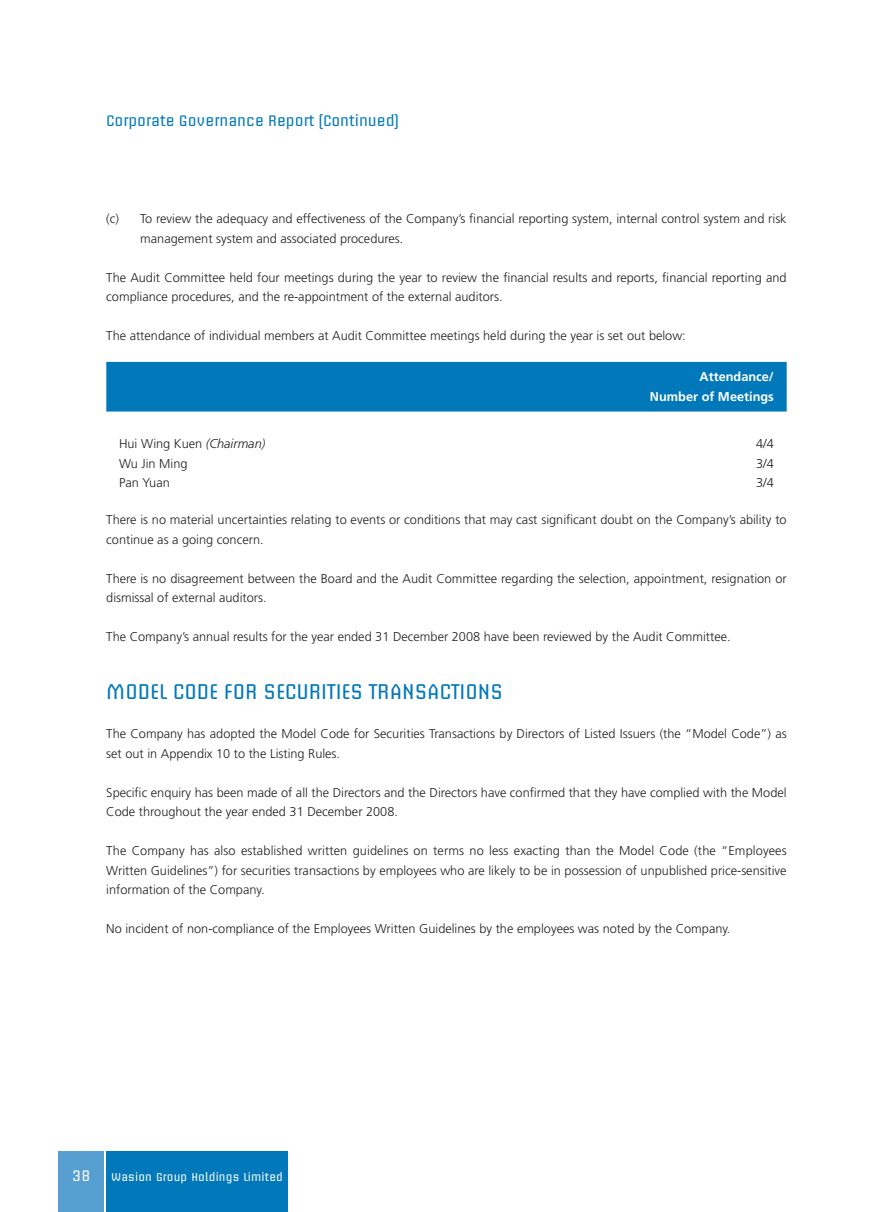
<style>
.page{position:relative;width:893px;height:1212px;background:#fff}
.page>*{position:absolute;margin:0;border:0;box-sizing:border-box;transform-origin:0 0}
.t1{font:21px "Briem Akademi Std";color:#0078b9}
.t2{font:15px "Briem Akademi Std";color:#0078b9}
.t3{font:15px "Briem Akademi Std";color:#fff}
.t4{font:300 12.75px/19.5px "Frutiger LT Std";color:#231f20}
.t5{font:700 12.75px/19.5px "Frutiger LT Std";color:#fff;text-align:right}
.t6{font:11.25px "Briem Akademi Std";letter-spacing:.015em;color:#fff}
.s1{font-style:italic}
</style>
<div class="page">
<div style="left:106px;top:1151px;width:181px;height:61px;background:#0078b9"></div>
<div style="left:59px;top:1151px;width:45px;height:61px;background:#589fd1"></div>
<div style="left:106px;top:362px;width:681px;height:49px;background:#0078b9"></div>
<p class="t2" style="left:106px;top:115px;width:294px">Corporate Governance Report (Continued)</p>
<p class="t4" style="left:140px;top:210px;width:648px;text-indent:-34px">(c) To review the adequacy and effectiveness of the Company’s financial reporting system, internal control system and risk management system and associated procedures.</p>
<p class="t4" style="left:106px;top:268px;width:682px">The Audit Committee held four meetings during the year to review the financial results and reports, financial reporting and compliance procedures, and the re-appointment of the external auditors.</p>
<p class="t4" style="left:106px;top:327px;width:581px">The attendance of individual members at Audit Committee meetings held during the year is set out below:</p>
<p class="t5" style="left:650px;top:368px;width:125px">Attendance/<br>Number of Meetings</p>
<p class="t4" style="left:119px;top:435px;width:148px">Hui Wing Kuen <span class="s1">(Chairman)</span></p>
<p class="t4" style="left:756px;top:435px;width:19px">4/4</p>
<p class="t4" style="left:119px;top:455px;width:70px">Wu Jin Ming</p>
<p class="t4" style="left:756px;top:455px;width:19px">3/4</p>
<p class="t4" style="left:119px;top:474px;width:52px">Pan Yuan</p>
<p class="t4" style="left:756px;top:474px;width:19px">3/4</p>
<p class="t4" style="left:106px;top:511px;width:682px">There is no material uncertainties relating to events or conditions that may cast significant doubt on the Company’s ability to continue as a going concern.</p>
<p class="t4" style="left:106px;top:569px;width:682px">There is no disagreement between the Board and the Audit Committee regarding the selection, appointment, resignation or dismissal of external auditors.</p>
<p class="t4" style="left:106px;top:628px;width:626px">The Company’s annual results for the year ended 31 December 2008 have been reviewed by the Audit Committee.</p>
<h1 class="t1" style="left:106px;top:683px;width:398px">MODEL CODE FOR SECURITIES TRANSACTIONS</h1>
<p class="t4" style="left:106px;top:725px;width:682px">The Company has adopted the Model Code for Securities Transactions by Directors of Listed Issuers (the “Model Code”) as set out in Appendix 10 to the Listing Rules.</p>
<p class="t4" style="left:106px;top:784px;width:682px">Specific enquiry has been made of all the Directors and the Directors have confirmed that they have complied with the Model<br>Code throughout the year ended 31 December 2008.</p>
<p class="t4" style="left:106px;top:842px;width:682px;text-align:justify">The Company has also established written guidelines on terms no less exacting than the Model Code (the “Employees Written Guidelines”) for securities transactions by employees who are likely to be in possession of unpublished price-sensitive information of the Company.</p>
<p class="t4" style="left:106px;top:920px;width:626px">No incident of non-compliance of the Employees Written Guidelines by the employees was noted by the Company.</p>
<p class="t3" style="left:72px;top:1169px;width:20px">38</p>
<p class="t6" style="left:111px;top:1172px;width:173px">Wasion Group Holdings Limited</p>
</div>
